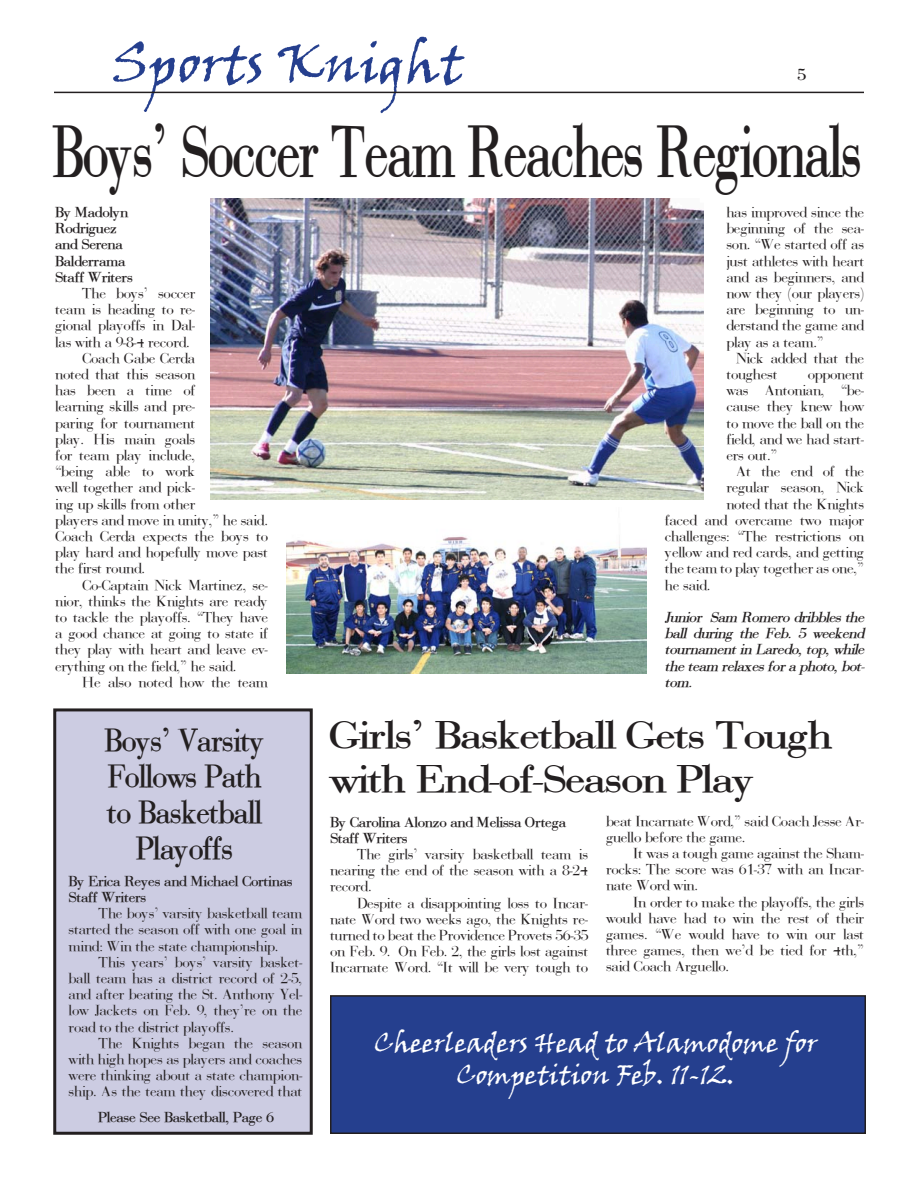
<style>
.page{position:relative;width:918px;height:1188px;background:#fff}
.page>*{position:absolute;margin:0;border:0;box-sizing:border-box;transform-origin:0 0}
.t1{font:700 67.5px "AWPC Bodoni";color:#231f20;scale:.7 1}
.t2{font:54px "Viner Hand ITC";color:#253f8e}
.t3{font:700 36px "AWPC Bodoni";color:#231f20;scale:1.1 1}
.t4{font:700 30px "AWPC Bodoni";color:#231f20;scale:.9 1}
.t5{font:27px/32.4px "Viner Hand ITC";color:#fff;text-align:center}
.t6{font:700 15px "AWPC Bodoni";color:#231f20}
.t7{font:13.5px/16.2px "AWPC Bodoni";color:#231f20;text-align:justify}
.t8{font:700 13.5px "AWPC Bodoni";color:#231f20}
.t9{font:italic 700 13.5px/16.2px "AWPC Bodoni";color:#231f20;text-align:justify}
</style>
<div class="page">
<div style="left:55px;top:710px;width:256px;height:423px;background:#cccce2"></div>
<div style="left:53px;top:708px;width:260px;height:427px;border:3px solid #231f20"></div>
<div style="left:331px;top:996px;width:534px;height:137px;background:#253f8e"></div>
<div style="left:330px;top:995px;width:536px;height:139px;border:2px solid #231f20"></div>
<hr style="left:54px;top:92px;width:810px;height:1px;background:#231f20">
<img style="left:210px;top:199px;width:494px;height:301px">
<img style="left:287px;top:536px;width:359px;height:138px">
<p class="t2" style="left:112px;top:30px;width:353px">Sports Knight</p>
<p class="t6" style="left:798px;top:65px;width:10px">5</p>
<p class="t1" style="left:52px;top:108px;width:1156px">Boys’ Soccer Team Reaches Regionals</p>
<p class="t8" style="left:55px;top:203px;width:74px">By Madolyn</p>
<p class="t8" style="left:55px;top:220px;width:63px">Rodriguez</p>
<p class="t8" style="left:55px;top:236px;width:69px">and Serena</p>
<p class="t8" style="left:55px;top:252px;width:71px">Balderrama</p>
<p class="t8" style="left:55px;top:268px;width:79px">Staff Writers</p>
<p class="t7" style="left:82px;top:285px;width:114px">The boys’ soccer</p>
<p class="t7" style="left:55px;top:301px;width:142px">team is heading to re-</p>
<p class="t7" style="left:55px;top:317px;width:142px">gional playoffs in Dal-</p>
<p class="t7" style="left:55px;top:334px;width:136px">las with a 9-8-4 record.</p>
<p class="t7" style="left:82px;top:350px;width:114px">Coach Gabe Cerda</p>
<p class="t7" style="left:55px;top:366px;width:141px">noted that this season</p>
<p class="t7" style="left:55px;top:382px;width:141px">has been a time of</p>
<p class="t7" style="left:55px;top:398px;width:142px">learning skills and pre-</p>
<p class="t7" style="left:55px;top:415px;width:141px">paring for tournament</p>
<p class="t7" style="left:55px;top:431px;width:141px">play. His main goals</p>
<p class="t7" style="left:55px;top:447px;width:141px">for team play include,</p>
<p class="t7" style="left:55px;top:463px;width:141px">“being able to work</p>
<p class="t7" style="left:55px;top:479px;width:142px">well together and pick-</p>
<p class="t7" style="left:55px;top:496px;width:141px">ing up skills from other</p>
<p class="t7" style="left:55px;top:512px;width:214px">players and move in unity,” he said.</p>
<p class="t7" style="left:55px;top:528px;width:214px">Coach Cerda expects the boys to</p>
<p class="t7" style="left:55px;top:544px;width:214px">play hard and hopefully move past</p>
<p class="t7" style="left:55px;top:560px;width:91px">the first round.</p>
<p class="t7" style="left:55px;top:577px;width:214px;text-indent:27px">Co-Captain Nick Martinez, se&shy;nior, thinks the Knights are ready to tackle the playoffs. “They have a good chance at going to state if they play with heart and leave ev&shy;erything on the field,” he said.</p>
<p class="t7" style="left:82px;top:674px;width:187px">He also noted how the team</p>
<p class="t4" style="left:105px;top:721px;width:179px">Boys’ Varsity</p>
<p class="t4" style="left:108px;top:757px;width:172px">Follows Path</p>
<p class="t4" style="left:107px;top:793px;width:173px">to Basketball</p>
<p class="t4" style="left:136px;top:829px;width:109px">Playoffs</p>
<p class="t8" style="left:69px;top:872px;width:225px">By Erica Reyes and Michael Cortinas</p>
<p class="t8" style="left:69px;top:888px;width:79px">Staff Writers</p>
<p class="t7" style="left:69px;top:905px;width:235px;text-indent:30px">The boys’ varsity basketball team started the season off with one goal in mind: Win the state championship.</p>
<p class="t7" style="left:69px;top:954px;width:235px;text-indent:30px">This years’ boys’ varsity basket&shy;ball team has a district record of 2-5, and after beating the St. Anthony Yel&shy;low Jackets on Feb. 9, they’re on the road to the district playoffs.</p>
<p class="t7" style="left:69px;top:1035px;width:235px;text-indent:30px">The Knights began the season with high hopes as players and coaches were thinking about a state champion&shy;ship. As the team they discovered that</p>
<p class="t8" style="left:98px;top:1108px;width:177px">Please See Basketball, Page 6</p>
<p class="t7" style="left:726px;top:204px;width:139px">has improved since the beginning of the sea&shy;son. “We started off as just athletes with heart and as beginners, and now they (our players) are beginning to un&shy;derstand the game and play as a team.”</p>
<p class="t7" style="left:726px;top:350px;width:139px;text-indent:10px">Nick added that the toughest</p>
<p class="t7" style="left:726px;top:366px;width:139px;text-indent:81px">opponent was Antonian, “be&shy;cause they knew how to move the ball on the field, and we had start&shy;ers out.”</p>
<p class="t7" style="left:736px;top:463px;width:129px">At the end of the</p>
<p class="t7" style="left:726px;top:479px;width:139px">regular season, Nick</p>
<p class="t7" style="left:726px;top:496px;width:139px">noted that the Knights</p>
<p class="t7" style="left:665px;top:512px;width:201px">faced and overcame two major</p>
<p class="t7" style="left:665px;top:528px;width:201px">challenges: “The restrictions on</p>
<p class="t7" style="left:665px;top:544px;width:201px">yellow and red cards, and getting</p>
<p class="t7" style="left:665px;top:560px;width:201px">the team to play together as one,”</p>
<p class="t7" style="left:665px;top:577px;width:47px">he said.</p>
<p class="t9" style="left:665px;top:609px;width:202px">Junior Sam Romero dribbles the ball during the Feb. 5 weekend tournament in Laredo, top, while the team relaxes for a photo, bot&shy;tom.</p>
<p class="t3" style="left:330px;top:712px;width:457px">Girls’ Basketball Gets Tough</p>
<p class="t3" style="left:330px;top:755px;width:387px">with End-of-Season Play</p>
<p class="t8" style="left:330px;top:813px;width:237px">By Carolina Alonzo and Melissa Ortega</p>
<p class="t8" style="left:330px;top:829px;width:79px">Staff Writers</p>
<p class="t7" style="left:330px;top:846px;width:260px;text-indent:27px">The girls’ varsity basketball team is nearing the end of the season with a 8-24 record.</p>
<p class="t7" style="left:330px;top:895px;width:260px;text-indent:27px">Despite a disappointing loss to Incar&shy;nate Word two weeks ago, the Knights re&shy;turned to beat the Providence Provets 56-35 on Feb. 9. On Feb. 2, the girls lost against Incarnate Word. “It will be very tough to</p>
<p class="t7" style="left:606px;top:813px;width:260px">beat Incarnate Word,” said Coach Jesse Ar&shy;guello before the game.</p>
<p class="t7" style="left:606px;top:845px;width:260px;text-indent:27px">It was a tough game against the Sham&shy;rocks: The score was 61-37 with an Incar&shy;nate Word win.</p>
<p class="t7" style="left:606px;top:894px;width:260px;text-indent:27px">In order to make the playoffs, the girls would have had to win the rest of their games. “We would have to win our last three games, then we’d be tied for 4th,” said Coach Arguello.</p>
<p class="t5" style="left:374px;top:1025px;width:445px">Cheerleaders Head to Alamodome for<br>Competition Feb. 11-12.</p>
</div>
